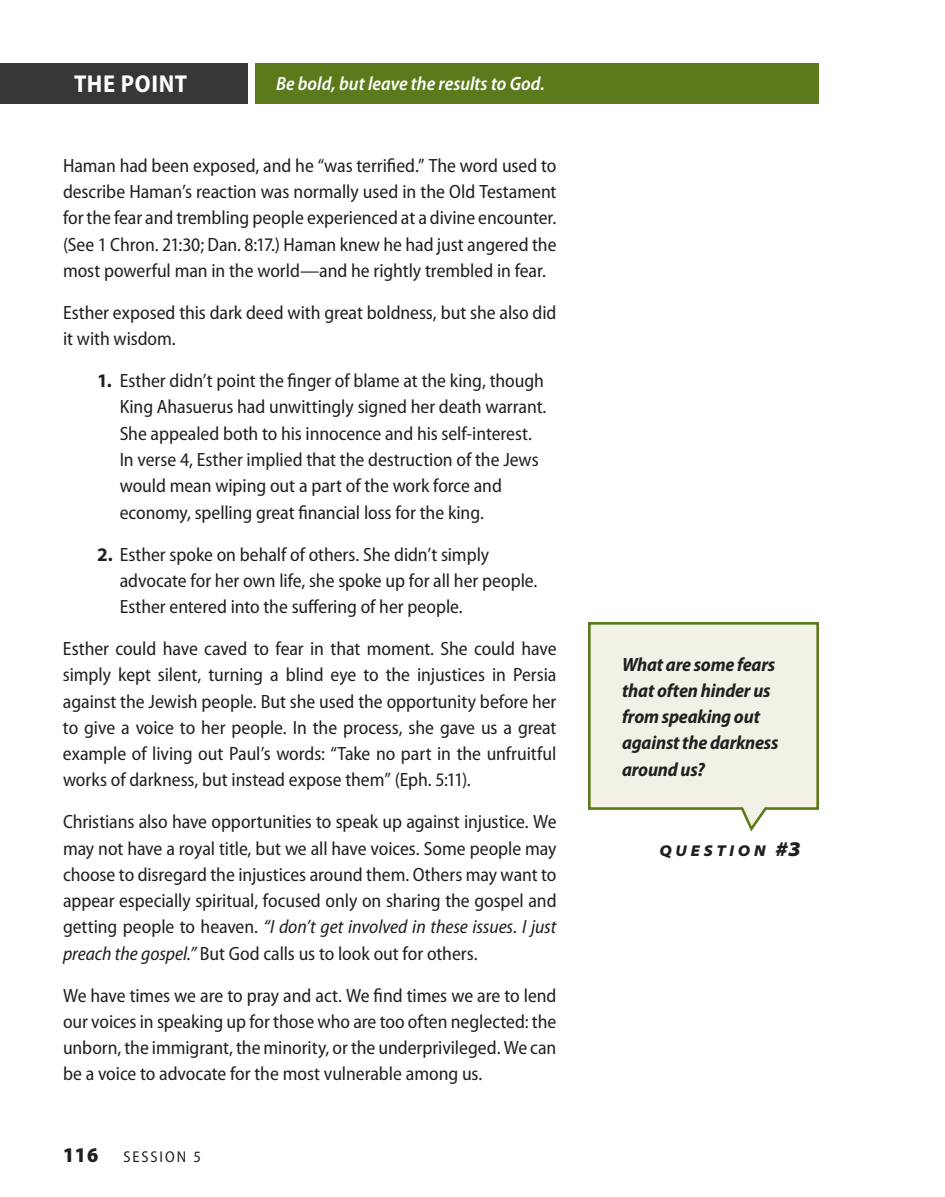
<style>
.page{position:relative;width:945px;height:1197px;background:#fff}
.page>*{position:absolute;margin:0;border:0;box-sizing:border-box;transform-origin:0 0}
.t1{font:700 semi-condensed 24.5px "Myriad Pro";letter-spacing:.025em;color:#fff}
.t2{font:900 semi-condensed 21px "Myriad Pro";color:#231f20}
.t3{font:semi-condensed 19.25px/26.2px "Myriad Pro";letter-spacing:-.005em;color:#231f20;text-align:justify}
.t4{font:italic 700 semi-condensed 19.25px/26.2px "Myriad Pro";letter-spacing:-.01em;color:#231f20}
.t5{font:italic 600 semi-condensed 19.25px "Myriad Pro";color:#fff}
.t6{font:italic 900 semi-expanded 15.75px "Myriad Pro";letter-spacing:.235em;color:#231f20}
.t7{font:semi-condensed 15.75px "Myriad Pro";letter-spacing:.12em;color:#231f20}
.s1{font-weight:700;font-stretch:normal}
.s2{font-style:italic}
.s3{font-size:21px}
</style>
<div class="page">
<div style="left:0;top:63px;width:248px;height:40px;background:#383637"></div>
<div style="left:255px;top:63px;width:564px;height:40px;background:#5c7a1c"></div>
<svg style="left:588px;top:622px;width:231px;height:210px;background:#eceddf"></svg>
<p class="t1" style="left:74px;top:70px;width:115px">THE POINT</p>
<p class="t5" style="left:276px;top:74px;width:271px">Be bold, but leave the results to God.</p>
<p class="t3" style="left:63px;top:153px;width:495px">Haman had been exposed, and he “was terrified.” The word used to describe Haman’s reaction was normally used in the Old Testament for the fear and trembling people experienced at a divine encounter. (See 1 Chron. 21:30; Dan. 8:17.) Haman knew he had just angered the most powerful man in the world—and he rightly trembled in fear.</p>
<p class="t3" style="left:63px;top:300px;width:495px">Esther exposed this dark deed with great boldness, but she also did it with wisdom.</p>
<p class="t3" style="left:120px;top:368px;width:428px;text-align:left;text-indent:-23px"><span class="s1">1.</span> Esther didn’t point the finger of blame at the king, though King Ahasuerus had unwittingly signed her death warrant.<br>She appealed both to his innocence and his self-interest.<br>In verse 4, Esther implied that the destruction of the Jews would mean wiping out a part of the work force and economy, spelling great financial loss for the king.</p>
<p class="t3" style="left:120px;top:541px;width:419px;text-align:left;text-indent:-23px"><span class="s1">2.</span> Esther spoke on behalf of others. She didn’t simply advocate for her own life, she spoke up for all her people.<br>Esther entered into the suffering of her people.</p>
<p class="t3" style="left:63px;top:636px;width:495px">Esther could have caved to fear in that moment. She could have simply kept silent, turning a blind eye to the injustices in Persia against the Jewish people. But she used the opportunity before her to give a voice to her people. In the process, she gave us a great example of living out Paul’s words: “Take no part in the unfruitful works of darkness, but instead expose them” (Eph. 5:11).</p>
<p class="t3" style="left:63px;top:809px;width:495px">Christians also have opportunities to speak up against injustice. We may not have a royal title, but we all have voices. Some people may choose to disregard the injustices around them. Others may want to appear especially spiritual, focused only on sharing the gospel and getting people to heaven. <span class="s2">“I don’t get involved in these issues. I just preach the gospel.”</span> But God calls us to look out for others.</p>
<p class="t3" style="left:63px;top:982px;width:495px">We have times we are to pray and act. We find times we are to lend our voices in speaking up for those who are too often neglected: the unborn, the immigrant, the minority, or the underprivileged. We can be a voice to advocate for the most vulnerable among us.</p>
<p class="t2" style="left:63px;top:1143px;width:37px">116</p>
<p class="t7" style="left:123px;top:1149px;width:79px">SESSION 5</p>
<p class="t4" style="left:622px;top:651px;width:158px">What are some fears that often hinder us from speaking out against the darkness around us?</p>
<p class="t6" style="left:659px;top:842px;width:143px">QUESTION <span class="s3">#3</span></p>
</div>
